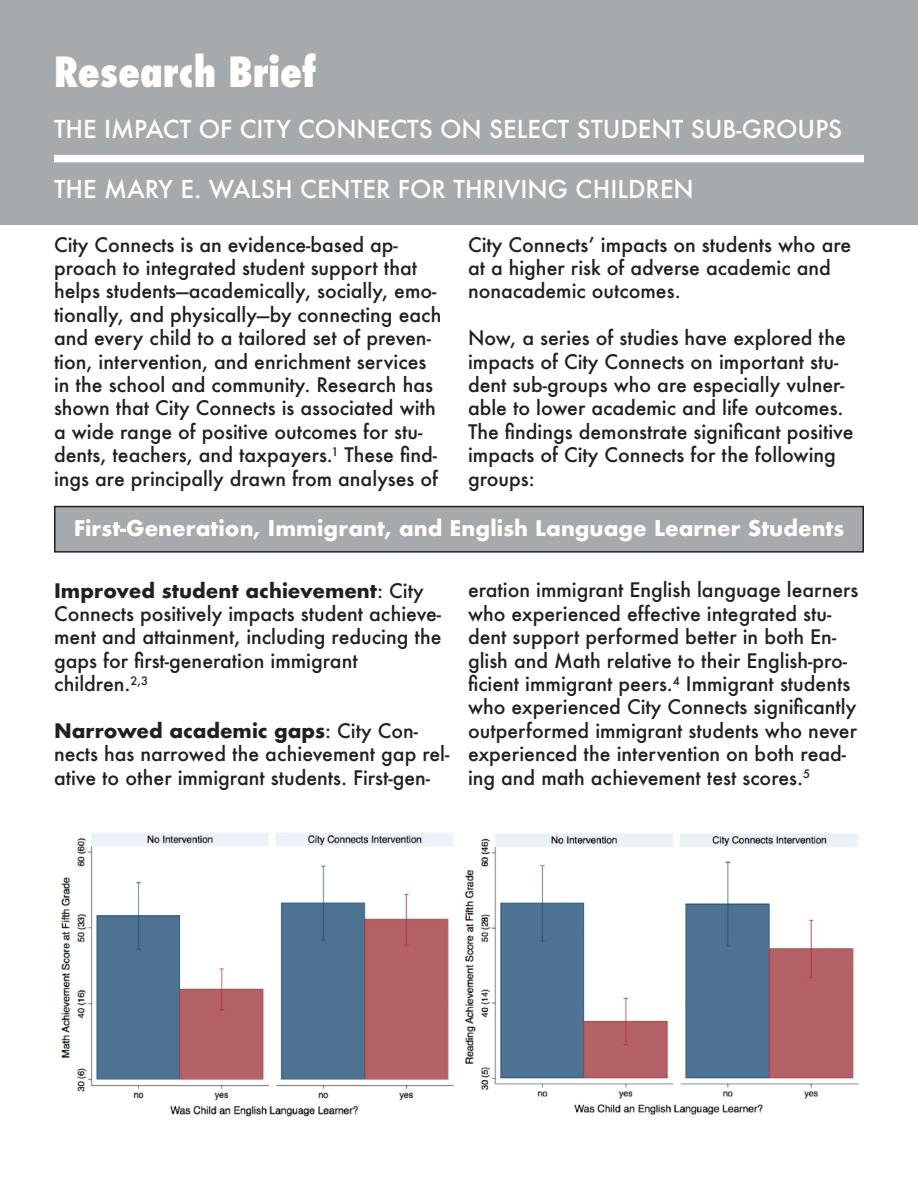
<style>
.page{position:relative;width:918px;height:1188px;background:#fff}
.page>*{position:absolute;margin:0;border:0;box-sizing:border-box;transform-origin:0 0}
.t1{font:800 condensed 40.5px "Futura";color:#fff}
.t2{font:500 24px "Futura";color:#fff}
.t3{font:700 21px "Futura";color:#fff}
.t4{font:500 19.5px/23.4px "Futura";color:#231f20}
.s1{font-weight:700}
</style>
<div class="page">
<div style="left:55px;top:507px;width:808px;height:45px;background:#a7aaac"></div>
<div style="left:54px;top:506px;width:810px;height:47px;border:2px solid #231f20"></div>
<div style="left:0;top:0;width:918px;height:225px;background:#a7aaac"></div>
<div style="left:54px;top:155px;width:810px;height:7px;background:#fff"></div>
<img style="left:61px;top:833px;width:393px;height:284px">
<img style="left:465px;top:833px;width:394px;height:282px">
<p class="t1" style="left:54px;top:45px;width:264px">Research Brief</p>
<p class="t2" style="left:54px;top:112px;width:790px">THE IMPACT OF CITY CONNECTS ON SELECT STUDENT SUB-GROUPS</p>
<p class="t2" style="left:54px;top:172px;width:641px">THE MARY E. WALSH CENTER FOR THRIVING CHILDREN</p>
<p class="t4" style="left:54px;top:232px;width:389px">City Connects is an evidence-based ap&shy;proach to integrated student support that helps students—academically, socially, emo&shy;tionally, and physically—by connecting each and every child to a tailored set of preven&shy;tion, intervention, and enrichment services in the school and community. Research has shown that City Connects is associated with a wide range of positive outcomes for stu&shy;dents, teachers, and taxpayers.<sup>1</sup> These find&shy;ings are principally drawn from analyses of</p>
<p class="t4" style="left:468px;top:232px;width:385px">City Connects’ impacts on students who are at a higher risk of adverse academic and nonacademic outcomes.</p>
<p class="t4" style="left:468px;top:326px;width:387px">Now, a series of studies have explored the impacts of City Connects on important stu&shy;dent sub-groups who are especially vulner&shy;able to lower academic and life outcomes.<br>The findings demonstrate significant positive impacts of City Connects for the following groups:</p>
<p class="t3" style="left:74px;top:513px;width:772px">First-Generation, Immigrant, and English Language Learner Students</p>
<p class="t4" style="left:54px;top:578px;width:389px"><span class="s1">Improved student achievement</span>: City Connects positively impacts student achieve&shy;ment and attainment, including reducing the gaps for first-generation immigrant</p>
<p class="t4" style="left:54px;top:672px;width:96px">children.<sup>2,3</sup></p>
<p class="t4" style="left:54px;top:719px;width:397px"><span class="s1">Narrowed academic gaps</span>: City Con&shy;nects has narrowed the achievement gap rel&shy;ative to other immigrant students. First-gen-</p>
<p class="t4" style="left:468px;top:578px;width:392px">eration immigrant English language learners who experienced effective integrated stu&shy;dent support performed better in both En&shy;glish and Math relative to their English-pro&shy;ficient immigrant peers.<sup>4</sup> Immigrant students who experienced City Connects significantly outperformed immigrant students who never experienced the intervention on both read&shy;ing and math achievement test scores.<sup>5</sup></p>
</div>
